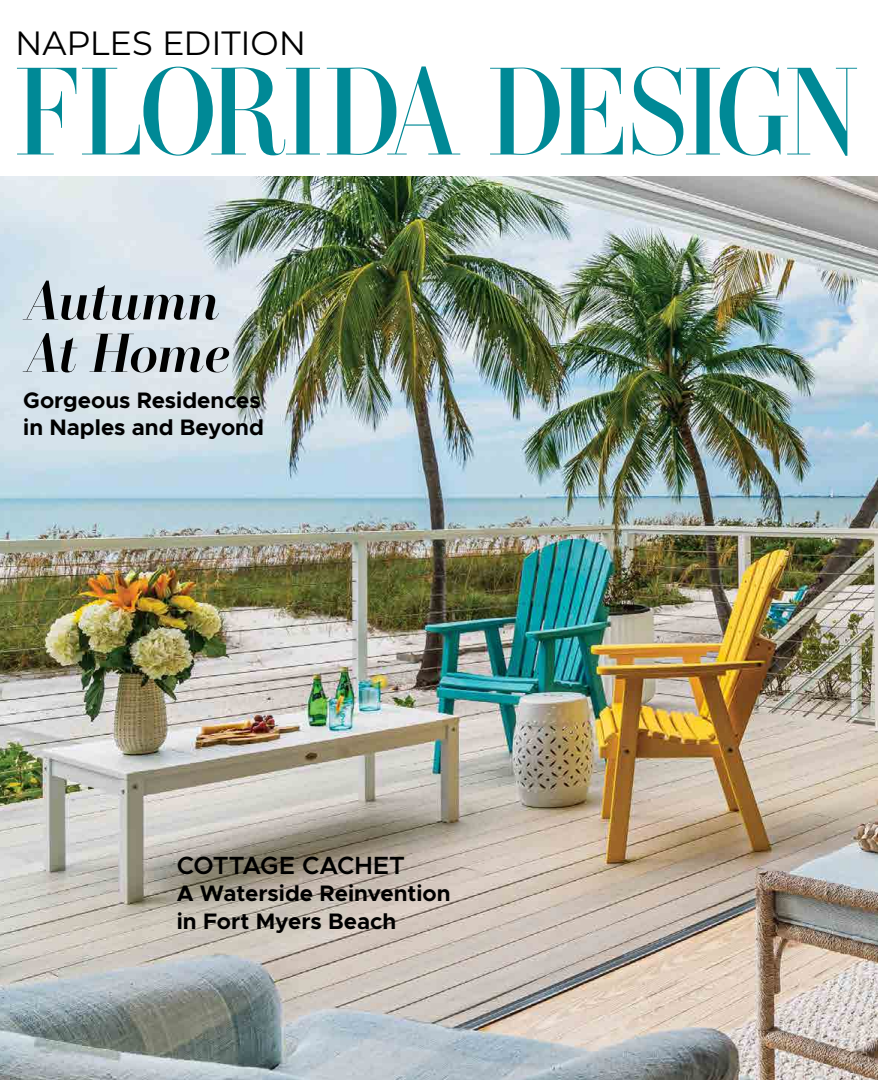
<style>
.page{position:relative;width:878px;height:1080px;background:#fff}
.page>*{position:absolute;margin:0;border:0;box-sizing:border-box;transform-origin:0 0}
.t1{font:130.5px "Yo Andy Nine";letter-spacing:-.04em;color:#008996}
.t2{font:italic 57.5px/52.5px "Yo Frankie Eleven";letter-spacing:-.005em;color:#000}
.t3{font:33.62px "Montserrat";letter-spacing:-.005em;color:#000}
.t4{font:600 25px "Metropolis";color:#000}
.t5{font:700 22.5px/27.5px "Metropolis";color:#000}
</style>
<div class="page">
<img style="left:0;top:176px;width:878px;height:904px">
<h3 class="t3" style="left:15px;top:19px;width:292px">NAPLES EDITION</h3>
<h1 class="t1" style="left:15px;top:30px;width:844px">FLORIDA DESIGN</h1>
<h2 class="t2" style="left:23px;top:273px;width:207px">Autumn<br>At Home</h2>
<p class="t5" style="left:23px;top:386px;width:242px">Gorgeous Residences in Naples and Beyond</p>
<p class="t4" style="left:177px;top:849px;width:230px">COTTAGE CACHET</p>
<p class="t5" style="left:177px;top:880px;width:275px">A Waterside Reinvention in Fort Myers Beach</p>
</div>
